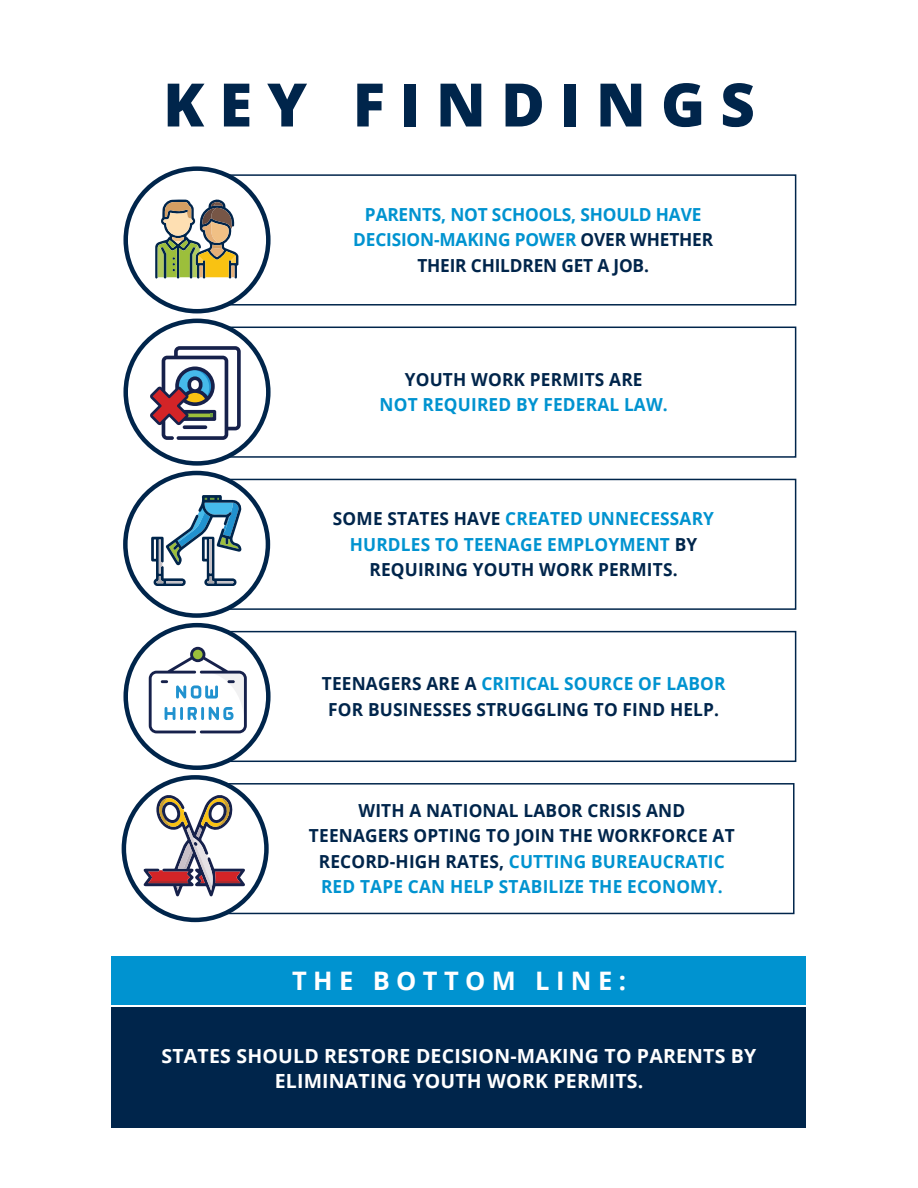
<style>
.page{position:relative;width:918px;height:1188px;background:#fff}
.page>*{position:absolute;margin:0;border:0;box-sizing:border-box;transform-origin:0 0}
.Body_Text{font:800 60px "Open Sans";letter-spacing:.25em;color:#00254b}
.Body_Text-2{font:700 25.5px "Open Sans";letter-spacing:.25em;color:#fff}
.Body_Text-3{font:700 19.5px/25.5px "Open Sans";letter-spacing:.01em;color:#fff;text-align:center}
.Key_Findings{font:700 18px/25.5px "Open Sans";letter-spacing:.01em;color:#00254b;text-align:center;scale:.96 1}
.Key_Findings-2{font:700 18px "Open Sans";letter-spacing:.01em;color:#0093d0;scale:.96 1}
.Key_Findings-3{font:700 18px "Open Sans";letter-spacing:-.01em;color:#0093d0;scale:.96 1}
.Key_Findings-4{font:700 18px "Open Sans";letter-spacing:-.01em;color:#00254b;scale:.96 1}
.s1{color:#00254b}
.s2{color:#0093d0}
</style>
<div class="page">
<div style="left:112px;top:956px;width:694px;height:49px;background:#0093d0"></div>
<div style="left:112px;top:1007px;width:694px;height:121px;background:#00254b"></div>
<div style="left:202px;top:174px;width:594px;height:132px;border:2px solid #00254b"></div>
<div style="left:126px;top:169px;width:142px;height:142px;background:#fff;border-radius:50%"></div>
<div style="left:123px;top:166px;width:148px;height:147px;border:4px solid #00254b;border-radius:50%"></div>
<div style="left:184px;top:327px;width:612px;height:131px;border:2px solid #00254b"></div>
<div style="left:126px;top:321px;width:142px;height:142px;background:#fff;border-radius:50%"></div>
<div style="left:123px;top:319px;width:148px;height:147px;border:4px solid #00254b;border-radius:50%"></div>
<div style="left:183px;top:479px;width:613px;height:131px;border:2px solid #00254b"></div>
<div style="left:125px;top:473px;width:143px;height:143px;background:#fff;border-radius:50%"></div>
<div style="left:123px;top:471px;width:147px;height:147px;border:4px solid #00254b;border-radius:50%"></div>
<div style="left:184px;top:631px;width:612px;height:131px;border:2px solid #00254b"></div>
<div style="left:126px;top:625px;width:142px;height:143px;background:#fff;border-radius:50%"></div>
<div style="left:123px;top:623px;width:148px;height:147px;border:4px solid #00254b;border-radius:50%"></div>
<div style="left:182px;top:783px;width:613px;height:131px;border:2px solid #00254b"></div>
<svg style="left:124px;top:777px;width:142px;height:143px"></svg>
<div style="left:122px;top:775px;width:147px;height:147px;border:4px solid #00254b;border-radius:50%"></div>
<svg style="left:155px;top:199px;width:83px;height:80px"></svg>
<svg style="left:144px;top:795px;width:101px;height:101px"></svg>
<svg style="left:150px;top:346px;width:91px;height:94px"></svg>
<svg style="left:151px;top:495px;width:91px;height:91px"></svg>
<svg style="left:149px;top:647px;width:98px;height:86px"></svg>
<p class="Body_Text" style="left:163px;top:59px;width:593px">KEY FINDINGS</p>
<p class="Key_Findings-3" style="left:365px;top:202px;width:352px">PARENTS, NOT SCHOOLS, SHOULD HAVE</p>
<p class="Key_Findings-3" style="left:353px;top:227px;width:376px">DECISION-MAKING POWER <span class="s1">OVER WHETHER</span></p>
<p class="Key_Findings-4" style="left:417px;top:253px;width:243px">THEIR CHILDREN GET A JOB.</p>
<p class="Key_Findings" style="left:405px;top:366px;width:249px">YOUTH WORK PERMITS ARE</p>
<p class="Key_Findings-2" style="left:380px;top:392px;width:302px">NOT REQUIRED BY FEDERAL LAW.</p>
<p class="Key_Findings-2" style="left:333px;top:506px;width:398px"><span class="s1">SOME STATES HAVE</span> CREATED UNNECESSARY</p>
<p class="Key_Findings-2" style="left:350px;top:531px;width:364px">HURDLES TO TEENAGE EMPLOYMENT <span class="s1">BY</span></p>
<p class="Key_Findings" style="left:369px;top:556px;width:323px">REQUIRING YOUTH WORK PERMITS.</p>
<p class="Key_Findings" style="left:322px;top:670px;width:422px">TEENAGERS ARE A <span class="s2">CRITICAL SOURCE OF LABOR<br></span>FOR BUSINESSES STRUGGLING TO FIND HELP.</p>
<p class="Key_Findings" style="left:359px;top:797px;width:342px">WITH A NATIONAL LABOR CRISIS AND</p>
<p class="Key_Findings" style="left:309px;top:823px;width:445px">TEENAGERS OPTING TO JOIN THE WORKFORCE AT<br>RECORD-HIGH RATES, <span class="s2">CUTTING BUREAUCRATIC</span></p>
<p class="Key_Findings-2" style="left:321px;top:874px;width:420px">RED TAPE CAN HELP STABILIZE THE ECONOMY.</p>
<p class="Body_Text-2" style="left:292px;top:963px;width:335px">THE BOTTOM LINE:</p>
<p class="Body_Text-3" style="left:162px;top:1042px;width:596px">STATES SHOULD RESTORE DECISION-MAKING TO PARENTS BY<br>ELIMINATING YOUTH WORK PERMITS.</p>
</div>
